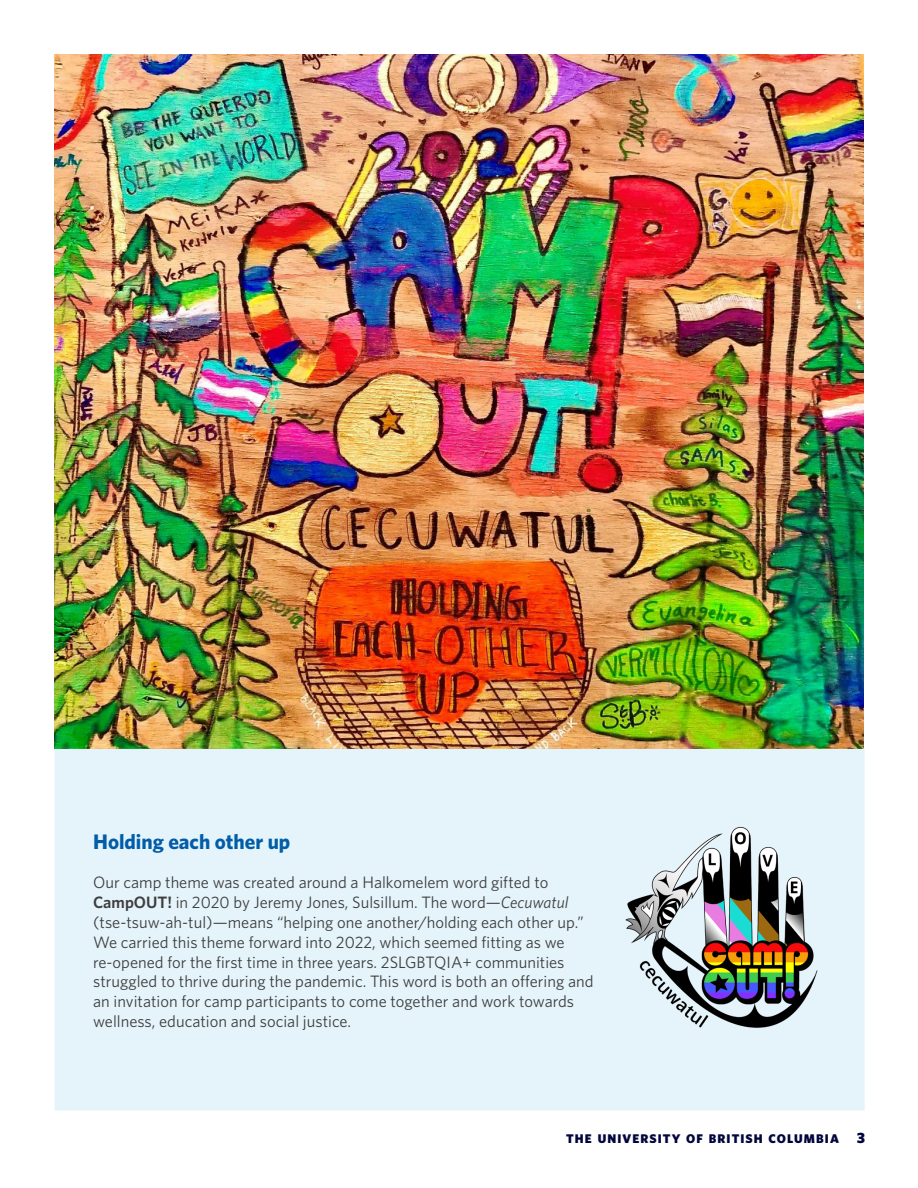
<style>
.page{position:relative;width:918px;height:1188px;background:#fff}
.page>*{position:absolute;margin:0;border:0;box-sizing:border-box;transform-origin:0 0}
.Body_Text{font:700 21px "Whitney";color:#015da7}
.Body_Text-2{font:16.5px/19.8px "Whitney";color:#3e3e3f}
.t1{font:900 12.6px "Whitney";letter-spacing:.085em;color:#02063d}
.s1{font-weight:600}
.s2{font-style:italic}
.s3{font-size:15px}
</style>
<div class="page">
<img style="left:55px;top:54px;width:808px;height:694px">
<div style="left:55px;top:748px;width:810px;height:363px;background:#e5f4fa"></div>
<img style="left:625px;top:827px;width:193px;height:201px">
<p class="Body_Text" style="left:93px;top:827px;width:199px">Holding each other up</p>
<p class="Body_Text-2" style="left:93px;top:872px;width:502px">Our camp theme was created around a Halkomelem word gifted to <span class="s1">CampOUT!</span> in 2020 by Jeremy Jones, Sulsillum. The word—<span class="s2">Cecuwatul </span>(tse-tsuw-ah-tul)—means “helping one another/holding each other up.” We carried this theme forward into 2022, which seemed fitting as we re-opened for the first time in three years. 2SLGBTQIA+ communities struggled to thrive during the pandemic. This word is both an offering and an invitation for camp participants to come together and work towards wellness, education and social justice.</p>
<p class="t1" style="left:566px;top:1130px;width:301px">THE UNIVERSITY OF BRITISH COLUMBIA <span class="s3">3</span></p>
</div>
